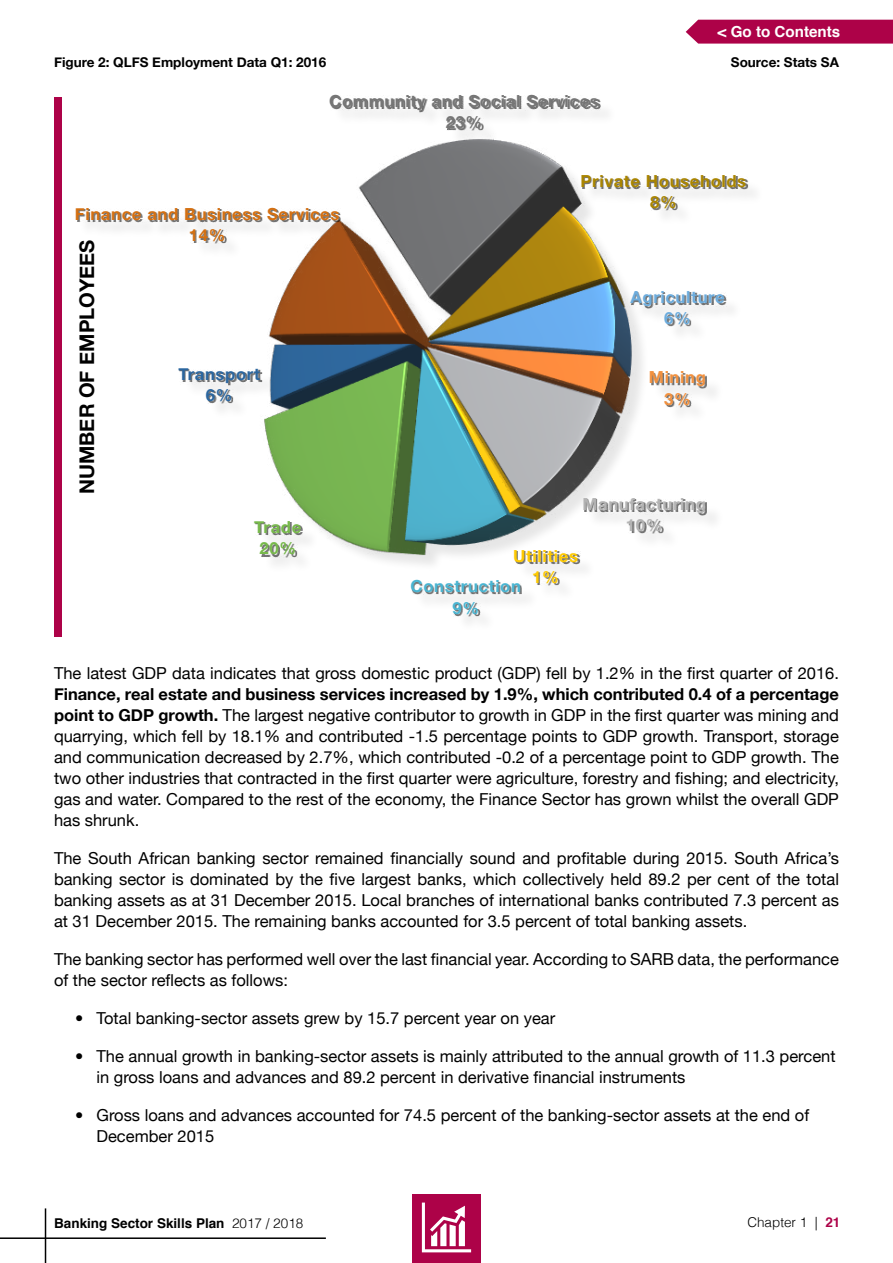
<style>
.page{position:relative;width:893px;height:1263px;background:#fff}
.page>*{position:absolute;margin:0;border:0;box-sizing:border-box;transform-origin:0 0}
.t1{font:700 20.25px "Helvetica Neue";color:#000}
.t2{font:700 16.65px/21.3px "Helvetica Neue";letter-spacing:.04em;color:#767676;text-align:center}
.t3{font:700 16.65px/21.3px "Helvetica Neue";letter-spacing:.04em;color:#d47012;text-align:center}
.t4{font:700 16.65px/21.3px "Helvetica Neue";letter-spacing:.04em;color:#aa8500;text-align:center}
.t5{font:700 16.65px/21.3px "Helvetica Neue";letter-spacing:.04em;color:#b4b4b4;text-align:center}
.t6{font:700 16.65px/21.3px "Helvetica Neue";letter-spacing:.04em;color:#4ab5d2;text-align:center}
.t7{font:700 16.65px/21.3px "Helvetica Neue";letter-spacing:.04em;color:#6cacdd;text-align:center}
.t8{font:700 16.65px/21.3px "Helvetica Neue";letter-spacing:.04em;color:#ffca00;text-align:center}
.t9{font:700 16.65px/21.3px "Helvetica Neue";letter-spacing:.04em;color:#2b669f;text-align:center}
.t10{font:700 16.65px/21.3px "Helvetica Neue";letter-spacing:.04em;color:#f2913f;text-align:center}
.t11{font:700 16.65px/21.3px "Helvetica Neue";letter-spacing:.04em;color:#77b94b;text-align:center}
.t12{font:16.5px/21px "Helvetica Neue";color:#000}
.t13{font:700 15.15px "Helvetica";color:#fff}
.t14{font:700 13.5px "Helvetica Neue";color:#000}
.t15{font:700 13.5px "Helvetica";color:#000}
.t16{font:300 13.5px "Helvetica";color:#000}
.s1{font-weight:700}
.s2{font-weight:300}
.s3{font-weight:700;color:#ad0248}
</style>
<div class="page">
<div style="left:412px;top:1194px;width:69px;height:69px;background:#ad0248"></div>
<svg style="left:422px;top:1202px;width:49px;height:50px"></svg>
<hr style="left:45px;top:1208px;width:1px;height:55px;background:#000">
<hr style="left:0;top:1237px;width:326px;height:2px;background:#000">
<svg style="left:686px;top:20px;width:207px;height:24px;background:#b00d50"></svg>
<img style="left:58px;top:95px;width:696px;height:542px">
<img style="left:331px;top:96px;width:269px;height:16px">
<img style="left:447px;top:117px;width:36px;height:14px">
<img style="left:583px;top:176px;width:165px;height:13px">
<img style="left:651px;top:197px;width:26px;height:13px">
<img style="left:631px;top:293px;width:95px;height:15px">
<img style="left:666px;top:313px;width:26px;height:14px">
<img style="left:651px;top:373px;width:56px;height:16px">
<img style="left:665px;top:393px;width:27px;height:14px">
<img style="left:585px;top:500px;width:122px;height:15px">
<img style="left:628px;top:520px;width:35px;height:14px">
<img style="left:515px;top:551px;width:65px;height:13px">
<img style="left:535px;top:572px;width:25px;height:14px">
<img style="left:412px;top:581px;width:110px;height:14px">
<img style="left:453px;top:602px;width:27px;height:14px">
<img style="left:256px;top:523px;width:47px;height:13px">
<img style="left:261px;top:543px;width:36px;height:14px">
<img style="left:180px;top:369px;width:82px;height:16px">
<img style="left:208px;top:390px;width:25px;height:14px">
<img style="left:77px;top:209px;width:264px;height:13px">
<img style="left:191px;top:230px;width:35px;height:14px">
<div style="left:54px;top:98px;width:7px;height:539px;background:#ad0248"></div>
<p class="t13" style="left:718px;top:20px;width:124px">&lt; Go to Contents</p>
<p class="t14" style="left:54px;top:52px;width:274px">Figure 2: QLFS Employment Data Q1: 2016</p>
<p class="t14" style="left:731px;top:52px;width:110px">Source: Stats SA</p>
<p class="t2" style="left:329px;top:91px;width:271px">Community and Social Services<br>23%</p>
<p class="t3" style="left:75px;top:204px;width:266px">Finance and Business Services<br>14%</p>
<p class="t1" style="left:71px;top:494px;width:256px;rotate:-90deg">NUMBER OF EMPLOYEES</p>
<p class="t9" style="left:178px;top:364px;width:83px">Transport<br>6%</p>
<p class="t11" style="left:254px;top:517px;width:49px">Trade<br>20%</p>
<p class="t4" style="left:580px;top:170px;width:167px">Private Households<br>8%</p>
<p class="t7" style="left:630px;top:287px;width:96px">Agriculture<br>6%</p>
<p class="t10" style="left:649px;top:367px;width:58px">Mining<br>3%</p>
<p class="t5" style="left:582px;top:494px;width:125px">Manufacturing<br>10%</p>
<p class="t8" style="left:513px;top:546px;width:67px">Utilities<br>1%</p>
<p class="t6" style="left:410px;top:576px;width:112px">Construction<br>9%</p>
<p class="t12" style="left:54px;top:664px;width:786px">The latest GDP data indicates that gross domestic product (GDP) fell by 1.2% in the first quarter of 2016.</p>
<p class="t12" style="left:54px;top:685px;width:786px;text-align:justify"><span class="s1">Finance, real estate and business services increased by 1.9%, which contributed 0.4 of a percentage point to GDP growth.</span> The largest negative contributor to growth in GDP in the first quarter was mining and quarrying, which fell by 18.1% and contributed -1.5 percentage points to GDP growth. Transport, storage and communication decreased by 2.7%, which contributed -0.2 of a percentage point to GDP growth. The two other industries that contracted in the first quarter were agriculture, forestry and fishing; and electricity, gas and water. Compared to the rest of the economy, the Finance Sector has grown whilst the overall GDP has shrunk.</p>
<p class="t12" style="left:54px;top:849px;width:786px;text-align:justify">The South African banking sector remained financially sound and profitable during 2015. South Africa’s banking sector is dominated by the five largest banks, which collectively held 89.2 per cent of the total banking assets as at 31 December 2015. Local branches of international banks contributed 7.3 percent as at 31 December 2015. The remaining banks accounted for 3.5 percent of total banking assets.</p>
<p class="t12" style="left:54px;top:950px;width:786px">The banking sector has performed well over the last financial year. According to SARB data, the performance of the sector reflects as follows:</p>
<p class="t12" style="left:97px;top:1009px;width:460px">Total banking-sector assets grew by 15.7 percent year on year</p>
<p class="t12" style="left:97px;top:1047px;width:741px">The annual growth in banking-sector assets is mainly attributed to the annual growth of 11.3 percent in gross loans and advances and 89.2 percent in derivative financial instruments</p>
<p class="t12" style="left:97px;top:1106px;width:714px">Gross loans and advances accounted for 74.5 percent of the banking-sector assets at the end of<br>December 2015</p>
<p class="t15" style="left:54px;top:1212px;width:251px">Banking Sector Skills Plan <span class="s2">2017 / 2018</span></p>
<p class="t16" style="left:747px;top:1211px;width:95px">Chapter 1 | <span class="s3">21</span></p>
</div>
